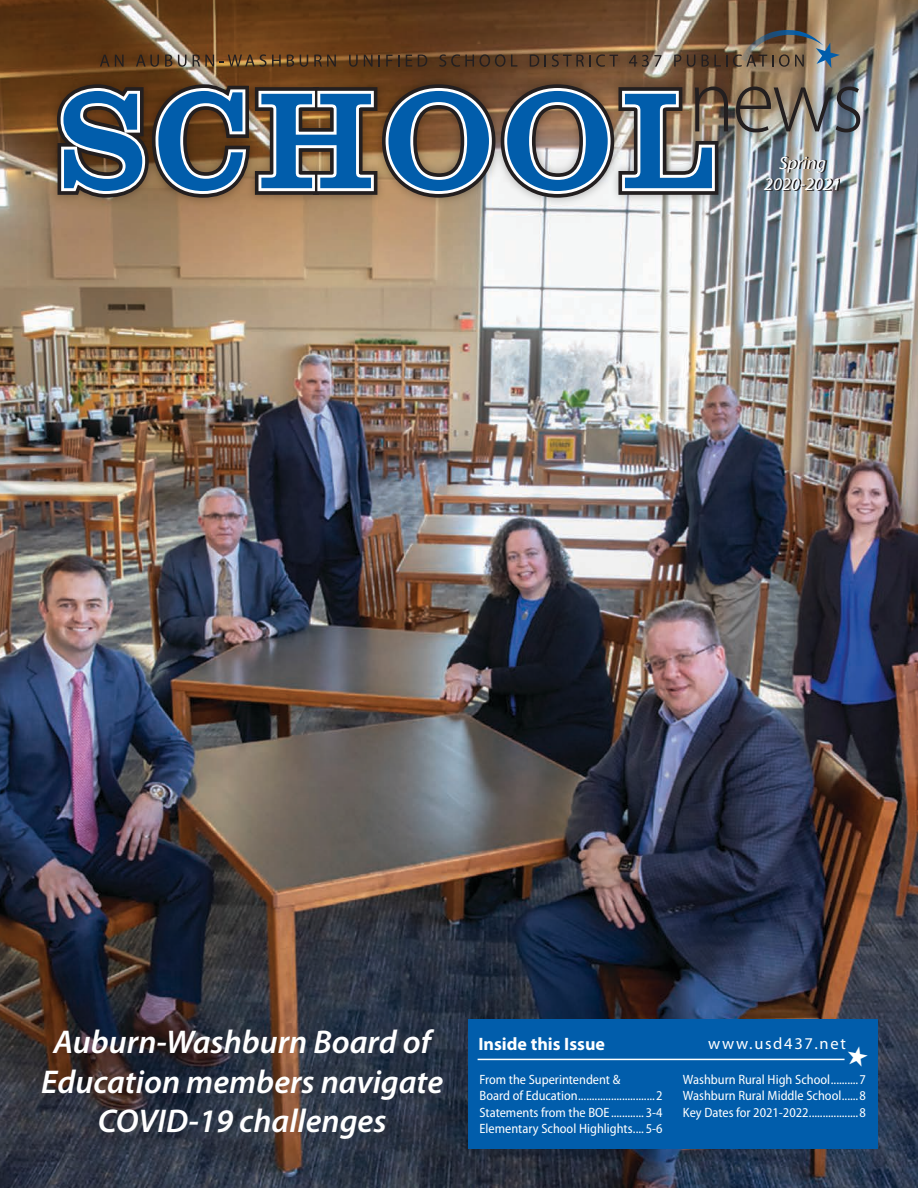
<style>
.page{position:relative;width:918px;height:1188px;background:#fff}
.page>*{position:absolute;margin:0;border:0;box-sizing:border-box;transform-origin:0 0}
.Body_Text{font:italic 600 33px/39.6px "Myriad Pro";color:#fff;text-align:center}
.t1{font:italic 18px "Myriad Pro";color:#fff}
.Subheadings{font:700 18px "Myriad Pro";color:#fff}
.t2{font:16.5px "Myriad Pro";letter-spacing:.1em;color:#fff}
.sidebar_text{font:semi-condensed 13.5px "Myriad Pro";color:#fff}
</style>
<div class="page">
<img style="left:0;top:0;width:918px;height:1188px">
<img style="left:731px;top:74px;width:142px;height:71px">
<img style="left:736px;top:86px;width:124px;height:46px">
<img style="left:87px;top:42px;width:729px;height:38px">
<svg style="left:100px;top:55px;width:24px;height:12px"></svg>
<svg style="left:136px;top:55px;width:23px;height:12px"></svg>
<svg style="left:165px;top:55px;width:7px;height:12px"></svg>
<svg style="left:178px;top:55px;width:9px;height:12px"></svg>
<svg style="left:193px;top:54px;width:88px;height:13px"></svg>
<svg style="left:287px;top:55px;width:7px;height:12px"></svg>
<svg style="left:300px;top:55px;width:8px;height:12px"></svg>
<svg style="left:314px;top:55px;width:22px;height:12px"></svg>
<svg style="left:349px;top:55px;width:9px;height:12px"></svg>
<svg style="left:364px;top:55px;width:9px;height:12px"></svg>
<svg style="left:379px;top:55px;width:1px;height:12px"></svg>
<svg style="left:386px;top:55px;width:14px;height:12px"></svg>
<svg style="left:406px;top:55px;width:6px;height:12px"></svg>
<svg style="left:418px;top:55px;width:9px;height:12px"></svg>
<svg style="left:439px;top:54px;width:78px;height:13px"></svg>
<svg style="left:530px;top:55px;width:9px;height:12px"></svg>
<svg style="left:545px;top:55px;width:1px;height:12px"></svg>
<svg style="left:552px;top:54px;width:66px;height:13px"></svg>
<svg style="left:629px;top:55px;width:32px;height:12px"></svg>
<svg style="left:674px;top:55px;width:7px;height:12px"></svg>
<svg style="left:687px;top:55px;width:8px;height:12px"></svg>
<img style="left:45px;top:72px;width:686px;height:138px">
<svg style="left:50px;top:75px;width:678px;height:129px"></svg>
<img style="left:702px;top:30px;width:138px;height:38px">
<img style="left:766px;top:157px;width:74px;height:34px">
<div style="left:468px;top:1019px;width:410px;height:130px;background:#015dab"></div>
<hr style="left:478px;top:1059px;width:367px;height:1px;background:#fff">
<p class="t1" style="left:779px;top:151px;width:48px">Spring</p>
<p class="t1" style="left:764px;top:173px;width:78px">2020-2021</p>
<p class="Body_Text" style="left:53px;top:1021px;width:379px">Auburn-Washburn Board of</p>
<p class="t2" style="left:708px;top:1034px;width:139px">www.usd437.net</p>
<p class="Body_Text" style="left:41px;top:1061px;width:404px">Education members navigate<br>COVID-19 challenges</p>
<p class="Subheadings" style="left:478px;top:1032px;width:128px">Inside this Issue</p>
<p class="sidebar_text" style="left:480px;top:1072px;width:142px">From the Superintendent &amp;</p>
<p class="sidebar_text" style="left:480px;top:1088px;width:185px">Board of Education............................2</p>
<p class="sidebar_text" style="left:480px;top:1105px;width:185px">Statements from the BOE............ 3-4</p>
<p class="sidebar_text" style="left:480px;top:1121px;width:185px">Elementary School Highlights.... 5-6</p>
<p class="sidebar_text" style="left:683px;top:1072px;width:185px">Washburn Rural High School..........7</p>
<p class="sidebar_text" style="left:683px;top:1088px;width:185px">Washburn Rural Middle School......8</p>
<p class="sidebar_text" style="left:683px;top:1105px;width:185px">Key Dates for 2021-2022..................8</p>
</div>
